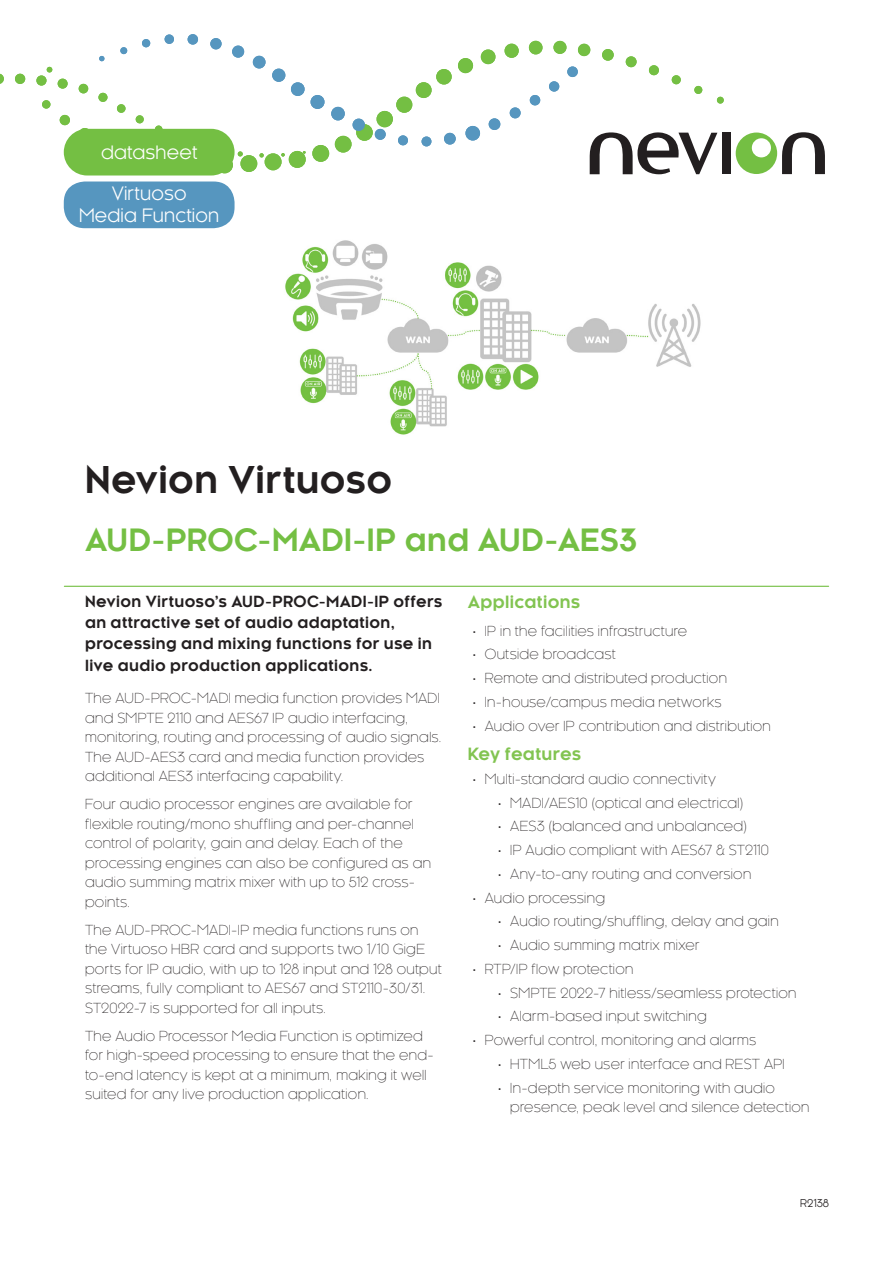
<style>
.page{position:relative;width:893px;height:1263px;background:#fff}
.page>*{position:absolute;margin:0;border:0;box-sizing:border-box;transform-origin:0 0}
.Product_family{font:700 36px "Kessel 105";letter-spacing:.015em;color:#231f20}
.Product_Name_and_sho{font:700 30px "Kessel 105";letter-spacing:.01em;color:#74bf43}
.t1{font:18px/21.6px "Kessel 105";letter-spacing:.01em;color:#fff;text-align:center}
.Paragraph_content{font:700 16.5px "Kessel 105";letter-spacing:.02em;color:#82c451}
.Head_3{font:700 16.5px "Kessel 105";letter-spacing:.005em;color:#82c451}
.Bold_intro_text{font:700 15px/21px "Kessel 105";letter-spacing:.025em;color:#231f20}
.Paragraph_content-2{font:300 13.5px/19.5px "Kessel 105";letter-spacing:.025em;color:#231f20}
.Rev_number{font:10.5px "Kessel 105";color:#231f20}
</style>
<div class="page">
<svg style="left:590px;top:132px;width:127px;height:42px"></svg>
<div style="left:722px;top:133px;width:9px;height:41px;background:#231f20"></div>
<svg style="left:736px;top:132px;width:89px;height:42px"></svg>
<div style="left:64px;top:129px;width:171px;height:46px;background:#74bf43;border-radius:23px"></div>
<div style="left:64px;top:181px;width:171px;height:47px;background:#5696bf;border-radius:21px"></div>
<svg style="left:47px;top:67px;width:5px;height:5px"></svg>
<div style="left:42px;top:100px;width:8px;height:9px;background:#74bf43;border-radius:50%"></div>
<div style="left:60px;top:115px;width:10px;height:10px;background:#74bf43;border-radius:50%"></div>
<div style="left:79px;top:128px;width:12px;height:12px;background:#74bf43;border-radius:50%"></div>
<div style="left:216px;top:157px;width:17px;height:16px;background:#74bf43;border-radius:50%"></div>
<div style="left:240px;top:155px;width:17px;height:17px;background:#74bf43;border-radius:50%"></div>
<div style="left:265px;top:153px;width:17px;height:17px;background:#74bf43;border-radius:50%"></div>
<div style="left:289px;top:151px;width:17px;height:17px;background:#74bf43;border-radius:50%"></div>
<div style="left:312px;top:145px;width:17px;height:17px;background:#74bf43;border-radius:50%"></div>
<div style="left:335px;top:136px;width:17px;height:17px;background:#74bf43;border-radius:50%"></div>
<div style="left:356px;top:124px;width:17px;height:17px;background:#74bf43;border-radius:50%"></div>
<div style="left:376px;top:111px;width:17px;height:16px;background:#74bf43;border-radius:50%"></div>
<div style="left:396px;top:97px;width:16px;height:16px;background:#74bf43;border-radius:50%"></div>
<div style="left:416px;top:82px;width:16px;height:16px;background:#74bf43;border-radius:50%"></div>
<div style="left:436px;top:69px;width:16px;height:16px;background:#74bf43;border-radius:50%"></div>
<div style="left:458px;top:58px;width:15px;height:15px;background:#74bf43;border-radius:50%"></div>
<div style="left:481px;top:49px;width:14px;height:15px;background:#74bf43;border-radius:50%"></div>
<div style="left:504px;top:44px;width:15px;height:14px;background:#74bf43;border-radius:50%"></div>
<div style="left:529px;top:41px;width:14px;height:13px;background:#74bf43;border-radius:50%"></div>
<div style="left:553px;top:41px;width:13px;height:13px;background:#74bf43;border-radius:50%"></div>
<div style="left:578px;top:44px;width:12px;height:12px;background:#74bf43;border-radius:50%"></div>
<div style="left:602px;top:49px;width:12px;height:12px;background:#74bf43;border-radius:50%"></div>
<div style="left:626px;top:56px;width:11px;height:11px;background:#74bf43;border-radius:50%"></div>
<div style="left:649px;top:65px;width:10px;height:10px;background:#74bf43;border-radius:50%"></div>
<div style="left:672px;top:75px;width:9px;height:9px;background:#74bf43;border-radius:50%"></div>
<div style="left:694px;top:86px;width:8px;height:8px;background:#74bf43;border-radius:50%"></div>
<div style="left:717px;top:97px;width:7px;height:7px;background:#74bf43;border-radius:50%"></div>
<svg style="left:281px;top:153px;width:4px;height:4px"></svg>
<svg style="left:259px;top:153px;width:5px;height:5px"></svg>
<svg style="left:238px;top:151px;width:5px;height:5px"></svg>
<div style="left:155px;top:126px;width:7px;height:7px;background:#74bf43;border-radius:50%"></div>
<div style="left:136px;top:115px;width:8px;height:8px;background:#74bf43;border-radius:50%"></div>
<div style="left:117px;top:104px;width:9px;height:9px;background:#74bf43;border-radius:50%"></div>
<div style="left:98px;top:93px;width:10px;height:9px;background:#74bf43;border-radius:50%"></div>
<div style="left:79px;top:84px;width:9px;height:9px;background:#74bf43;border-radius:50%"></div>
<div style="left:58px;top:79px;width:10px;height:10px;background:#74bf43;border-radius:50%"></div>
<div style="left:36px;top:75px;width:11px;height:11px;background:#74bf43;border-radius:50%"></div>
<div style="left:15px;top:74px;width:10px;height:10px;background:#74bf43;border-radius:50%"></div>
<svg style="left:0;top:74px;width:4px;height:10px"></svg>
<div style="left:567px;top:66px;width:11px;height:11px;background:#5696bf;border-radius:50%"></div>
<div style="left:549px;top:81px;width:10px;height:11px;background:#5696bf;border-radius:50%"></div>
<div style="left:530px;top:95px;width:10px;height:10px;background:#5696bf;border-radius:50%"></div>
<div style="left:510px;top:107px;width:11px;height:11px;background:#5696bf;border-radius:50%"></div>
<div style="left:489px;top:118px;width:11px;height:12px;background:#5696bf;border-radius:50%"></div>
<div style="left:465px;top:126px;width:15px;height:15px;background:#5696bf;border-radius:50%"></div>
<div style="left:444px;top:133px;width:12px;height:12px;background:#5696bf;border-radius:50%"></div>
<div style="left:421px;top:136px;width:10px;height:10px;background:#5696bf;border-radius:50%"></div>
<div style="left:398px;top:135px;width:10px;height:10px;background:#5696bf;border-radius:50%"></div>
<div style="left:375px;top:129px;width:11px;height:11px;background:#5696bf;border-radius:50%"></div>
<div style="left:352px;top:119px;width:13px;height:12px;background:#5696bf;border-radius:50%"></div>
<div style="left:331px;top:107px;width:14px;height:13px;background:#5696bf;border-radius:50%"></div>
<div style="left:310px;top:95px;width:15px;height:14px;background:#5696bf;border-radius:50%"></div>
<div style="left:291px;top:82px;width:14px;height:14px;background:#5696bf;border-radius:50%"></div>
<div style="left:272px;top:69px;width:13px;height:13px;background:#5696bf;border-radius:50%"></div>
<div style="left:253px;top:56px;width:13px;height:13px;background:#5696bf;border-radius:50%"></div>
<div style="left:232px;top:46px;width:12px;height:12px;background:#5696bf;border-radius:50%"></div>
<div style="left:210px;top:38px;width:12px;height:11px;background:#5696bf;border-radius:50%"></div>
<div style="left:188px;top:34px;width:10px;height:11px;background:#5696bf;border-radius:50%"></div>
<div style="left:165px;top:34px;width:9px;height:10px;background:#5696bf;border-radius:50%"></div>
<div style="left:142px;top:39px;width:8px;height:8px;background:#5696bf;border-radius:50%"></div>
<div style="left:120px;top:47px;width:7px;height:7px;background:#5696bf;border-radius:50%"></div>
<svg style="left:99px;top:56px;width:5px;height:5px"></svg>
<hr style="left:64px;top:586px;width:765px;height:1px;background:#74bf43">
<img style="left:285px;top:240px;width:416px;height:195px">
<h3 class="t1" style="left:101px;top:141px;width:98px">datasheet</h3>
<h3 class="t1" style="left:79px;top:183px;width:142px">Virtuoso<br>Media Function</h3>
<p class="Product_family" style="left:85px;top:459px;width:308px">Nevion Virtuoso</p>
<p class="Product_Name_and_sho" style="left:85px;top:523px;width:554px">AUD-PROC-MADI-IP and AUD-AES3</p>
<p class="Bold_intro_text" style="left:85px;top:591px;width:359px">Nevion Virtuoso’s AUD-PROC-MADI-IP offers an attractive set of audio adaptation, processing and mixing functions for use in</p>
<p class="Bold_intro_text" style="left:85px;top:655px;width:289px">live audio production applications.</p>
<p class="Paragraph_content-2" style="left:85px;top:689px;width:358px">The AUD-PROC-MADI media function provides MADI and SMPTE 2110 and AES67 IP audio interfacing, monitoring, routing and processing of audio signals.<br>The AUD-AES3 card and media function provides additional AES3 interfacing capability.</p>
<p class="Paragraph_content-2" style="left:85px;top:795px;width:348px">Four audio processor engines are available for flexible routing/mono shuffling and per-channel control of polarity, gain and delay. Each of the processing engines can also be configured as an audio summing matrix mixer with up to 512 cross&shy;points.</p>
<p class="Paragraph_content-2" style="left:85px;top:920px;width:358px">The AUD-PROC-MADI-IP media functions runs on the Virtuoso HBR card and supports two 1/10 GigE ports for IP audio, with up to 128 input and 128 output streams, fully compliant to AES67 and ST2110-30/31.<br>ST2022-7 is supported for all inputs.</p>
<p class="Paragraph_content-2" style="left:85px;top:1026px;width:350px">The Audio Processor Media Function is optimized for high-speed processing to ensure that the end&shy;to-end latency is kept at a minimum, making it well suited for any live production application.</p>
<p class="Paragraph_content" style="left:468px;top:592px;width:114px">Applications</p>
<p class="Paragraph_content-2" style="left:472px;top:621px;width:217px">• IP in the facilities infrastructure</p>
<p class="Paragraph_content-2" style="left:472px;top:645px;width:145px">• Outside broadcast</p>
<p class="Paragraph_content-2" style="left:472px;top:668px;width:256px">• Remote and distributed production</p>
<p class="Paragraph_content-2" style="left:472px;top:692px;width:251px">• In-house/campus media networks</p>
<p class="Paragraph_content-2" style="left:472px;top:716px;width:300px">• Audio over IP contribution and distribution</p>
<p class="Head_3" style="left:468px;top:745px;width:115px">Key features</p>
<p class="Paragraph_content-2" style="left:472px;top:769px;width:245px">• Multi-standard audio connectivity</p>
<p class="Paragraph_content-2" style="left:497px;top:793px;width:247px">• MADI/AES10 (optical and electrical)</p>
<p class="Paragraph_content-2" style="left:497px;top:816px;width:251px">• AES3 (balanced and unbalanced)</p>
<p class="Paragraph_content-2" style="left:497px;top:840px;width:273px">• IP Audio compliant with AES67 &amp; ST2110</p>
<p class="Paragraph_content-2" style="left:497px;top:864px;width:255px">• Any-to-any routing and conversion</p>
<p class="Paragraph_content-2" style="left:472px;top:888px;width:135px">• Audio processing</p>
<p class="Paragraph_content-2" style="left:497px;top:911px;width:283px">• Audio routing/shuffling, delay and gain</p>
<p class="Paragraph_content-2" style="left:497px;top:935px;width:203px">• Audio summing matrix mixer</p>
<p class="Paragraph_content-2" style="left:472px;top:959px;width:163px">• RTP/IP flow protection</p>
<p class="Paragraph_content-2" style="left:497px;top:983px;width:300px">• SMPTE 2022-7 hitless/seamless protection</p>
<p class="Paragraph_content-2" style="left:497px;top:1006px;width:211px">• Alarm-based input switching</p>
<p class="Paragraph_content-2" style="left:472px;top:1030px;width:286px">• Powerful control, monitoring and alarms</p>
<p class="Paragraph_content-2" style="left:497px;top:1054px;width:288px">• HTML5 web user interface and REST API</p>
<p class="Paragraph_content-2" style="left:510px;top:1078px;width:301px;text-indent:-13px">• In-depth service monitoring with audio presence, peak level and silence detection</p>
<p class="Rev_number" style="left:800px;top:1197px;width:30px">R2138</p>
</div>
